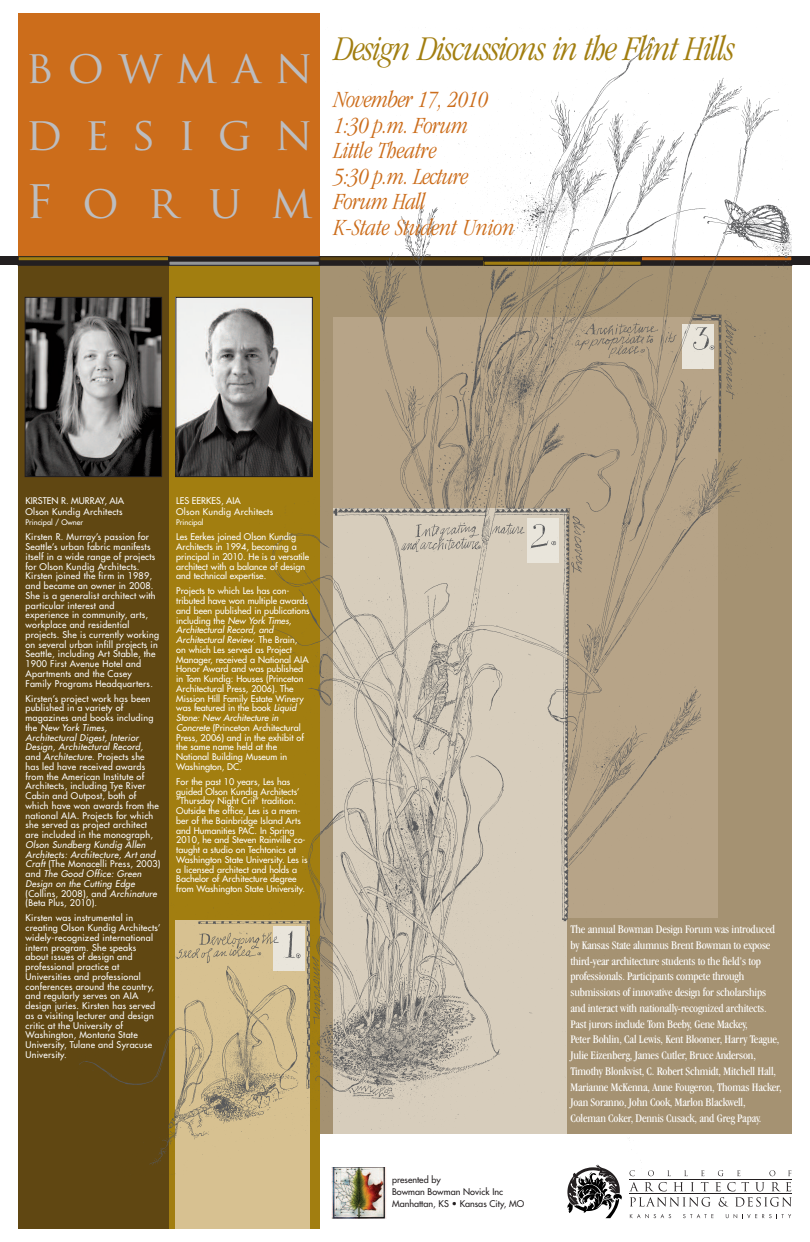
<style>
.page{position:relative;width:810px;height:1242px;background:#fff}
.page>*{position:absolute;margin:0;border:0;box-sizing:border-box;transform-origin:0 0}
.t1{font:45px/67.5px "Trajan Pro";letter-spacing:.495em;color:#bcbdc0;text-align:justify}
.t2{font:italic 300 condensed 36px "Garamond";letter-spacing:-.025em;color:#a27e10}
.t3{font:italic 300 condensed 24px/25.5px "Garamond";letter-spacing:-.025em;color:#cc6d1b}
.t4{font:condensed 12px/15.8px "Garamond IT Cby BT";letter-spacing:-.015em;color:#fff}
.t5{font:9px/9.8px "Futura";letter-spacing:.03em;color:#fff}
.t6{font:9px/9.8px "Futura";color:#fff}
.t7{font:italic 9px/9.8px "Futura";letter-spacing:.03em;color:#fff}
.t8{font:9px/12.3px "Futura";color:#231f20}
.t9{font:7.5px "Futura";color:#fff}
.s1{font-style:italic}
.s2{font-style:normal}
</style>
<div class="page">
<div style="left:18px;top:261px;width:151px;height:967px;background:#604712"></div>
<div style="left:0;top:256px;width:18px;height:10px;background:#231f20"></div>
<hr style="left:18px;top:257px;width:151px;height:4px;background:#a27e10">
<div style="left:18px;top:256px;width:151px;height:5px;border:1px solid #231f20"></div>
<hr style="left:18px;top:261px;width:150px;height:4px;background:#231f20">
<div style="left:18px;top:261px;width:151px;height:5px;border:1px solid #231f20"></div>
<div style="left:792px;top:256px;width:18px;height:10px;background:#231f20"></div>
<img style="left:78px;top:37px;width:714px;height:1191px">
<div style="left:18px;top:14px;width:302px;height:242px;background:#cc6d1b"></div>
<img style="left:178px;top:299px;width:133px;height:176px">
<div style="left:176px;top:297px;width:137px;height:180px;border:1px solid #231f20"></div>
<img style="left:27px;top:299px;width:133px;height:176px">
<div style="left:25px;top:297px;width:137px;height:180px;border:1px solid #231f20"></div>
<h1 class="t1" style="left:26px;top:38px;width:288px">bowman design Forum</h1>
<h2 class="t2" style="left:334px;top:35px;width:403px">Design Discussions in the Flint Hills</h2>
<h3 class="t3" style="left:334px;top:89px;width:183px">November 17, 2010<br>1:30 p.m. Forum<br>Little Theatre<br>5:30 p.m. Lecture<br>Forum Hall<br>K-State Student Union</h3>
<p class="t5" style="left:26px;top:496px;width:100px;line-height:10.5px">KIRSTEN R. MURRAY, AIA<br>Olson Kundig Architects</p>
<p class="t9" style="left:26px;top:519px;width:59px">Principal / Owner</p>
<p class="t5" style="left:25px;top:533px;width:135px">Kirsten R. Murray’s passion for<br>Seattle’s urban fabric manifests itself in a wide range of projects for Olson Kundig Architects.<br>Kirsten joined the firm in 1989, and became an owner in 2008.<br>She is a generalist architect with particular interest and experience in community, arts, workplace and residential projects. She is currently working on several urban infill projects in<br>Seattle, including Art Stable, the<br>1900 First Avenue Hotel and<br>Apartments and the Casey<br>Family Programs Headquarters.</p>
<p class="t5" style="left:25px;top:694px;width:135px">Kirsten’s project work has been published in a variety of magazines and books including the <span class="s1">New York Times,<br>Architectural Digest, Interior<br>Design, Architectural Record, </span>and <span class="s1">Architecture</span>. Projects she has led have received awards from the American Institute of<br>Architects, including Tye River<br>Cabin and Outpost, both of which have won awards from the national AIA. Projects for which she served as project architect are included in the monograph,</p>
<p class="t7" style="left:25px;top:840px;width:137px">Olson Sundberg Kundig Allen<br>Architects: Architecture, Art and<br>Craft <span class="s2">(The Monacelli Press, 2003) and</span> The Good Office: Green<br>Design on the Cutting Edge <span class="s2">(Collins, 2008), and</span> Archinature <span class="s2">(Beta Plus, 2010).</span></p>
<p class="t5" style="left:25px;top:914px;width:137px">Kirsten was instrumental in creating Olson Kundig Architects’ widely-recognized international intern program. She speaks about issues of design and professional practice at<br>Universities and professional conferences around the country, and regularly serves on AIA design juries. Kirsten has served as a visiting lecturer and design critic at the University of<br>Washington, Montana State<br>University, Tulane and Syracuse<br>University.</p>
<p class="t5" style="left:176px;top:496px;width:98px;line-height:10.5px">LES EERKES, AIA<br>Olson Kundig Architects</p>
<p class="t9" style="left:176px;top:519px;width:29px">Principal</p>
<p class="t6" style="left:176px;top:533px;width:135px">Les Eerkes joined Olson Kundig<br>Architects in 1994, becoming a principal in 2010. He is a versatile architect with a balance of design and technical expertise.</p>
<p class="t6" style="left:176px;top:587px;width:135px">Projects to which Les has con&shy;tributed have won multiple awards and been published in publications including the <span class="s1">New York Times,<br>Architectural Record, and<br>Architectural Review</span>. The Brain,<br>on which Les served as Project<br>Manager, received a National AIA<br>Honor Award and was published in Tom Kundig: Houses (Princeton<br>Architectural Press, 2006). The<br>Mission Hill Family Estate Winery was featured in the book <span class="s1">Liquid<br>Stone: New Architecture in<br>Concrete</span> (Princeton Architectural<br>Press, 2006) and in the exhibit of the same name held at the<br>National Building Museum in<br>Washington, DC.</p>
<p class="t6" style="left:176px;top:777px;width:133px">For the past 10 years, Les has guided Olson Kundig Architects’ “Thursday Night Crit” tradition.<br>Outside the office, Les is a mem&shy;ber of the Bainbridge Island Arts and Humanities PAC. In Spring<br>2010, he and Steven Rainville co&shy;taught a studio on Techtonics at<br>Washington State University. Les is a licensed architect and holds a<br>Bachelor of Architecture degree from Washington State University.</p>
<p class="t8" style="left:392px;top:1174px;width:134px">presented by<br>Bowman Bowman Novick Inc<br>Manhattan, KS • Kansas City, MO</p>
<p class="t4" style="left:570px;top:922px;width:213px">The annual Bowman Design Forum was introduced by Kansas State alumnus Brent Bowman to expose third-year architecture students to the field’s top professionals. Participants compete through submissions of innovative design for scholarships and interact with nationally-recognized architects.<br>Past jurors include Tom Beeby, Gene Mackey,<br>Peter Bohlin, Cal Lewis, Kent Bloomer, Harry Teague, Julie Eizenberg, James Cutler, Bruce Anderson, Timothy Blonkvist, C. Robert Schmidt, Mitchell Hall, Marianne McKenna, Anne Fougeron, Thomas Hacker, Joan Soranno, John Cook, Marlon Blackwell, Coleman Coker, Dennis Cusack, and Greg Papay.</p>
</div>
